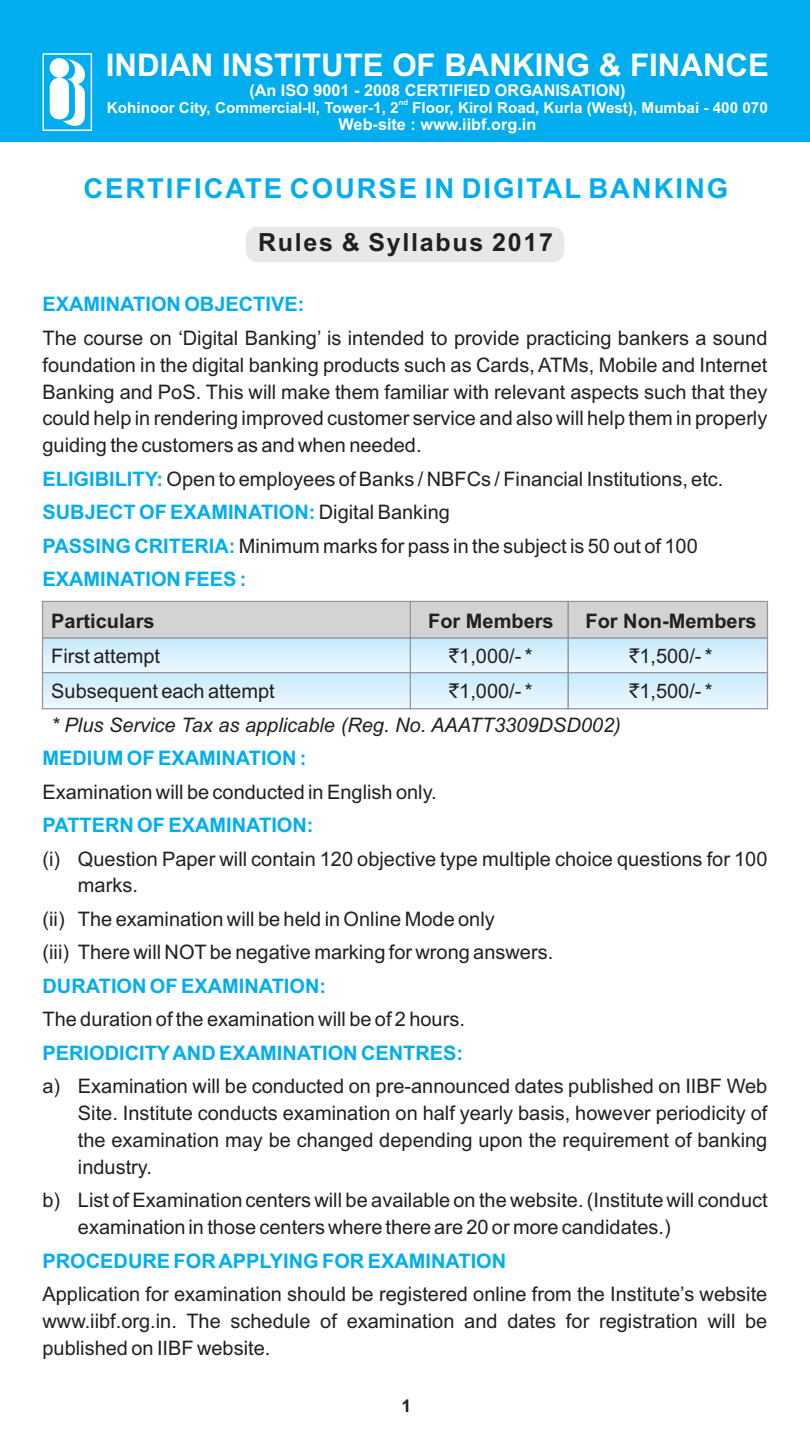
<style>
.page{position:relative;width:810px;height:1440px;background:#fff}
.page>*{position:absolute;margin:0;border:0;box-sizing:border-box;transform-origin:0 0}
.t1{font:700 31.25px "Arial";color:#fff}
.t2{font:700 27.5px "Arial";letter-spacing:.07em;color:#00aeef}
.t3{font:700 25px "Arial";letter-spacing:.07em;color:#231f20}
.t4{font:20px/26.8px "Arial";color:#231f20}
.t5{font:700 20px "Arial";color:#00aeef}
.t6{font:italic 20px "Arial";color:#231f20}
.t7{font:700 20px "Arial";color:#231f20}
.t8{font:700 17.5px "Arial";color:#231f20}
.t9{font:700 16.25px "Arial";color:#fff}
.t10{font:700 15.25px "Arial";color:#fff}
.t11{font:700 7.5px "Arial";color:#fff}
.s1{font-weight:700;color:#00aeef}
.s2{font-family:"Rupee Foradian"}
</style>
<div class="page">
<div style="left:0;top:0;width:810px;height:142px;background:#00aeef"></div>
<svg style="left:43px;top:53px;width:49px;height:78px"></svg>
<div style="left:246px;top:227px;width:318px;height:35px;background:#e7e8e8;border-radius:11px"></div>
<div style="left:410px;top:672px;width:159px;height:37px;border:1px solid #949698"></div>
<svg style="left:41px;top:600px;width:728px;height:39px;background:#ced0d1"></svg>
<div style="left:568px;top:638px;width:200px;height:35px;border:1px solid #949698"></div>
<div style="left:42px;top:672px;width:369px;height:37px;border:1px solid #949698"></div>
<div style="left:568px;top:672px;width:200px;height:37px;border:1px solid #949698"></div>
<h1 class="t1" style="left:106px;top:53px;width:665px">INDIAN INSTITUTE OF BANKING &amp; FINANCE</h1>
<p class="t9" style="left:249px;top:84px;width:378px">(An ISO 9001 - 2008 CERTIFIED ORGANISATION)</p>
<p class="t11" style="left:399px;top:100px;width:11px">nd</p>
<p class="t10" style="left:107px;top:102px;width:662px">Kohinoor City, Commercial-II, Tower-1, 2 Floor, Kirol Road, Kurla (West), Mumbai - 400 070</p>
<p class="t9" style="left:339px;top:118px;width:199px">Web-site : www.iibf.org.in</p>
<h2 class="t2" style="left:83px;top:178px;width:646px">CERTIFICATE COURSE IN DIGITAL BANKING</h2>
<p class="t3" style="left:258px;top:233px;width:296px">Rules &amp; Syllabus 2017</p>
<p class="t5" style="left:43px;top:297px;width:263px">EXAMINATION OBJECTIVE:</p>
<p class="t4" style="left:42px;top:326px;width:726px;text-align:justify">The course on ‘Digital Banking’ is intended to provide practicing bankers a sound foundation in the digital banking products such as Cards, ATMs, Mobile and Internet Banking and PoS. This will make them familiar with relevant aspects such that they could help in rendering improved customer service and also will help them in properly guiding the customers as and when needed.</p>
<p class="t4" style="left:43px;top:464px;width:682px;line-height:33.5px"><span class="s1">ELIGIBILITY:</span> Open to employees of Banks / NBFCs / Financial Institutions, etc.<br><span class="s1">SUBJECT OF EXAMINATION:</span> Digital Banking<br><span class="s1">PASSING CRITERIA:</span> Minimum marks for pass in the subject is 50 out of 100<br><span class="s1">EXAMINATION FEES :</span></p>
<p class="t7" style="left:428px;top:614px;width:127px">For Members</p>
<p class="t7" style="left:586px;top:614px;width:173px">For Non-Members</p>
<p class="t7" style="left:51px;top:614px;width:105px">Particulars</p>
<p class="t4" style="left:51px;top:644px;width:110px">First attempt</p>
<p class="t4" style="left:449px;top:644px;width:85px"><span class="s2">`</span>1,000/- *</p>
<p class="t4" style="left:629px;top:644px;width:85px"><span class="s2">`</span>1,500/- *</p>
<p class="t4" style="left:51px;top:679px;width:225px">Subsequent each attempt</p>
<p class="t4" style="left:449px;top:679px;width:85px"><span class="s2">`</span>1,000/- *</p>
<p class="t4" style="left:629px;top:679px;width:85px"><span class="s2">`</span>1,500/- *</p>
<p class="t6" style="left:51px;top:717px;width:571px">* Plus Service Tax as applicable (Reg. No. AAATT3309DSD002)</p>
<p class="t5" style="left:43px;top:750px;width:266px">MEDIUM OF EXAMINATION :</p>
<p class="t4" style="left:43px;top:780px;width:396px">Examination will be conducted in English only.</p>
<p class="t5" style="left:43px;top:818px;width:273px">PATTERN OF EXAMINATION:</p>
<p class="t4" style="left:78px;top:847px;width:691px;text-indent:-35px">(i) Question Paper will contain 120 objective type multiple choice questions for 100 marks.</p>
<p class="t4" style="left:43px;top:904px;width:512px;line-height:33.5px">(ii) The examination will be held in Online Mode only<br>(iii) There will NOTbe negative marking for wrong answers.</p>
<p class="t5" style="left:43px;top:978px;width:285px">DURATION OF EXAMINATION:</p>
<p class="t4" style="left:43px;top:1008px;width:424px">The duration of the examination will be of 2 hours.</p>
<p class="t5" style="left:43px;top:1045px;width:422px">PERIODICITYAND EXAMINATION CENTRES:</p>
<p class="t4" style="left:78px;top:1075px;width:691px;text-align:justify;text-indent:-35px">a) Examination will be conducted on pre-announced dates published on IIBF Web Site. Institute conducts examination on half yearly basis, however periodicity of the examination may be changed depending upon the requirement of banking industry.</p>
<p class="t4" style="left:78px;top:1189px;width:691px;text-indent:-35px">b) List of Examination centers will be available on the website. (Institute will conduct examination in those centers where there are 20 or more candidates.)</p>
<p class="t5" style="left:43px;top:1253px;width:465px">PROCEDURE FOR APPLYING FOR EXAMINATION</p>
<p class="t4" style="left:42px;top:1283px;width:726px;text-align:justify">Application for examination should be registered online from the Institute’s website www.iibf.org.in. The schedule of examination and dates for registration will be published on IIBF website.</p>
<p class="t8" style="left:402px;top:1399px;width:11px">1</p>
</div>
